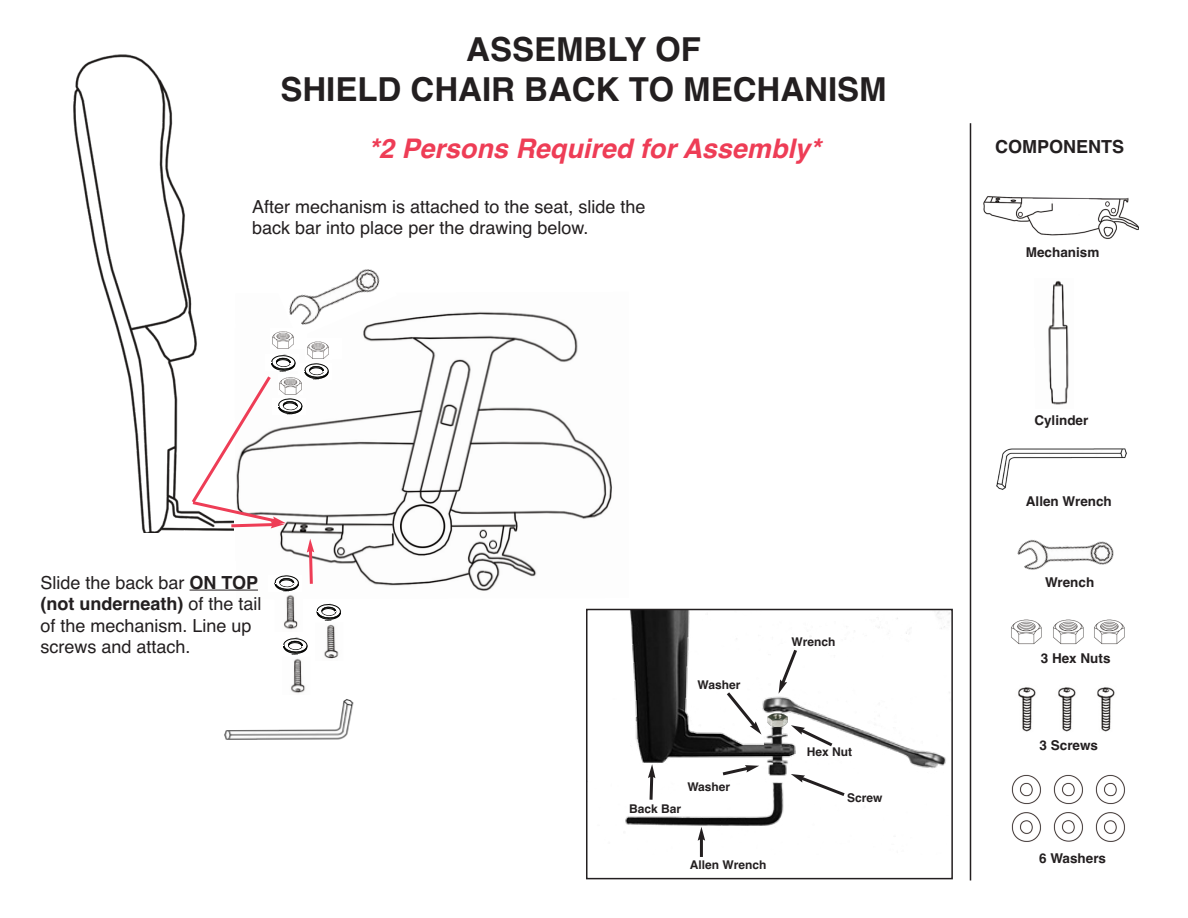
<style>
.page{position:relative;width:1188px;height:918px;background:#fff}
.page>*{position:absolute;margin:0;border:0;box-sizing:border-box;transform-origin:0 0}
.t1{font:700 33px/39.6px "Helvetica";color:#231f20;text-align:center}
.t2{font:italic 700 27px "Helvetica";color:#ee3d56}
.t3{font:18px/21.6px "Helvetica";color:#231f20}
.t4{font:700 18px "Helvetica";color:#231f20}
.t5{font:700 13.5px "Helvetica";color:#231f20}
.t6{font:700 12px "Helvetica";color:#231f20}
.s1{font-weight:700}
</style>
<div class="page">
<img style="left:73px;top:54px;width:116px;height:478px">
<img style="left:283px;top:311px;width:329px;height:281px">
<img style="left:283px;top:595px;width:15px;height:35px">
<img style="left:996px;top:448px;width:131px;height:42px">
<img style="left:291px;top:658px;width:14px;height:35px">
<img style="left:324px;top:624px;width:15px;height:35px">
<img style="left:1048px;top:280px;width:21px;height:125px">
<img style="left:1017px;top:539px;width:97px;height:31px">
<img style="left:1011px;top:619px;width:31px;height:26px">
<img style="left:1053px;top:619px;width:31px;height:26px">
<svg style="left:1094px;top:619px;width:31px;height:26px"></svg>
<img style="left:1018px;top:687px;width:97px;height:45px">
<img style="left:1011px;top:774px;width:30px;height:31px">
<svg style="left:1053px;top:774px;width:30px;height:31px"></svg>
<svg style="left:1095px;top:774px;width:30px;height:31px"></svg>
<img style="left:1011px;top:812px;width:30px;height:30px">
<img style="left:1053px;top:812px;width:30px;height:30px">
<img style="left:1095px;top:812px;width:30px;height:30px">
<hr style="left:970px;top:123px;width:1px;height:758px;background:#231f20">
<svg style="left:316px;top:604px;width:25px;height:16px"></svg>
<svg style="left:283px;top:638px;width:24px;height:16px"></svg>
<img style="left:983px;top:196px;width:155px;height:43px">
<img style="left:625px;top:612px;width:325px;height:243px">
<div style="left:586px;top:609px;width:367px;height:270px;border:2px solid #231f20"></div>
<svg style="left:779px;top:646px;width:21px;height:48px"></svg>
<svg style="left:724px;top:689px;width:38px;height:46px"></svg>
<svg style="left:719px;top:765px;width:40px;height:13px"></svg>
<svg style="left:791px;top:774px;width:57px;height:25px"></svg>
<hr style="left:700px;top:838px;width:3px;height:19px;background:#231f20">
<svg style="left:698px;top:827px;width:7px;height:14px"></svg>
<img style="left:767px;top:712px;width:20px;height:17px">
<img style="left:224px;top:699px;width:130px;height:41px">
<svg style="left:791px;top:725px;width:45px;height:24px"></svg>
<svg style="left:648px;top:764px;width:7px;height:39px"></svg>
<svg style="left:189px;top:269px;width:208px;height:322px"></svg>
<h1 class="t1" style="left:280px;top:30px;width:608px">ASSEMBLY OF<br>SHIELD CHAIR BACK TO MECHANISM</h1>
<h2 class="t2" style="left:368px;top:132px;width:454px">*2 Persons Required for Assembly*</h2>
<p class="t3" style="left:252px;top:196px;width:395px">After mechanism is attached to the seat, slide the back bar into place per the drawing below.</p>
<p class="t3" style="left:40px;top:572px;width:223px">Slide the back bar <span class="s1">ON TOP (not underneath)</span> of the tail of the mechanism. Line up screws and attach.</p>
<p class="t6" style="left:698px;top:678px;width:44px">Washer</p>
<p class="t6" style="left:687px;top:780px;width:44px">Washer</p>
<p class="t6" style="left:629px;top:802px;width:54px">Back Bar</p>
<p class="t6" style="left:690px;top:858px;width:78px">Allen Wrench</p>
<p class="t6" style="left:792px;top:635px;width:45px">Wrench</p>
<p class="t6" style="left:807px;top:745px;width:47px">Hex Nut</p>
<p class="t6" style="left:847px;top:791px;width:37px">Screw</p>
<p class="t4" style="left:995px;top:137px;width:131px">COMPONENTS</p>
<p class="t5" style="left:1026px;top:244px;width:75px">Mechanism</p>
<p class="t5" style="left:1034px;top:413px;width:56px">Cylinder</p>
<p class="t5" style="left:1026px;top:493px;width:88px">Allen Wrench</p>
<p class="t5" style="left:1045px;top:575px;width:51px">Wrench</p>
<p class="t5" style="left:1041px;top:650px;width:71px">3 Hex Nuts</p>
<p class="t5" style="left:1040px;top:737px;width:60px">3 Screws</p>
<p class="t5" style="left:1039px;top:850px;width:69px">6 Washers</p>
</div>
